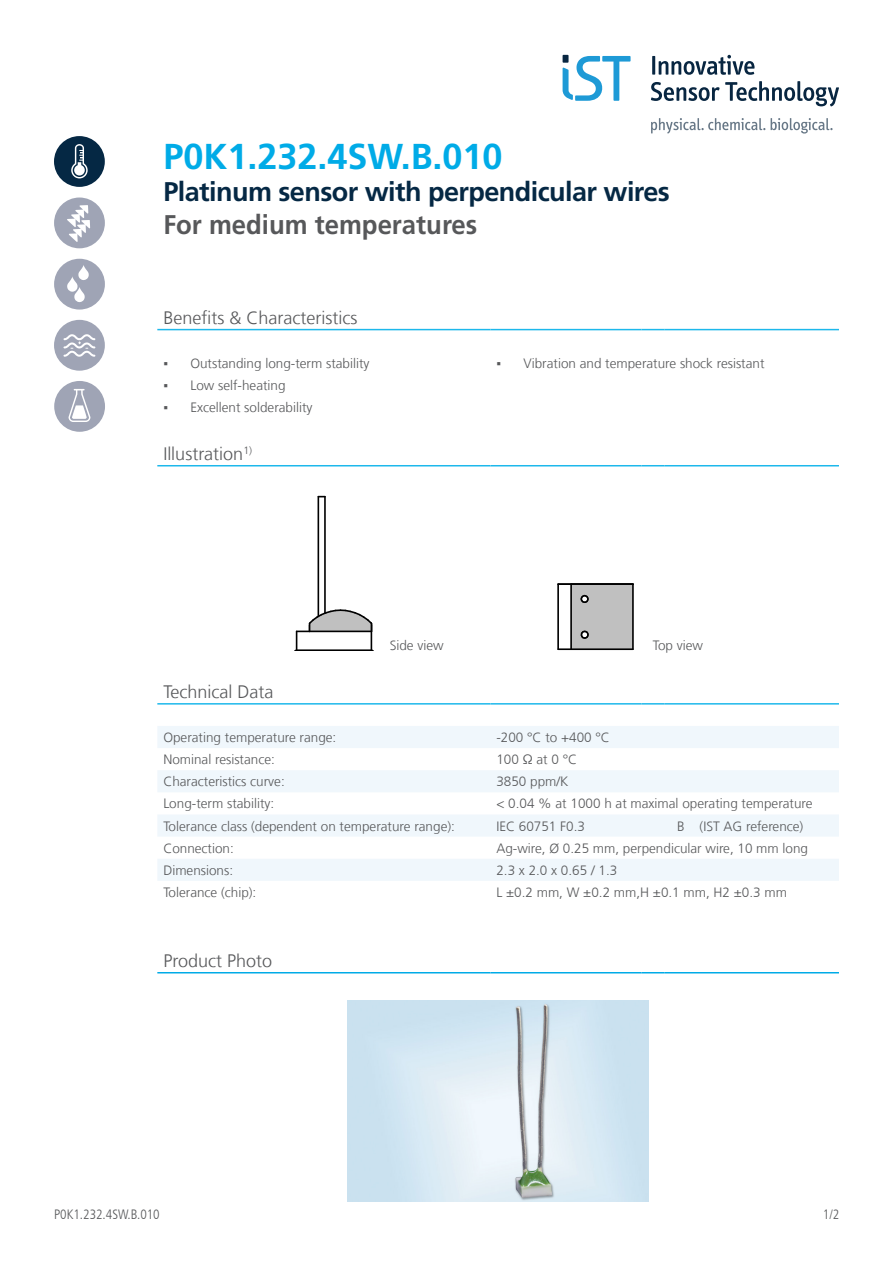
<style>
.page{position:relative;width:893px;height:1263px;background:#fff}
.page>*{position:absolute;margin:0;border:0;box-sizing:border-box;transform-origin:0 0}
.Heading{font:700 36px "Frutiger LT Com";color:#00abe7}
.Heading2{font:700 27px "Frutiger LT Com";letter-spacing:-.02em;color:#052844}
.Brief_Description{font:700 27px "Frutiger LT Com";color:#57585a;scale:.95 1}
.Subheading{font:300 18px "Frutiger LT Com";color:#57585a}
.Text{font:300 13.5px "Frutiger LT Com";color:#57585a}
.t1{font:300 condensed 13.5px "Frutiger LT Com";color:#57585a}
.s1{font-family:"Calibri";font-weight:400}
</style>
<div class="page">
<svg style="left:651px;top:81px;width:188px;height:26px"></svg>
<hr style="left:652px;top:56px;width:3px;height:19px;background:#082641">
<svg style="left:659px;top:55px;width:95px;height:20px"></svg>
<svg style="left:771px;top:118px;width:62px;height:16px"></svg>
<svg style="left:651px;top:118px;width:114px;height:16px"></svg>
<div style="left:563px;top:55px;width:5px;height:8px;background:#082641"></div>
<svg style="left:563px;top:56px;width:68px;height:45px"></svg>
<svg style="left:54px;top:136px;width:51px;height:51px"></svg>
<div style="left:54px;top:197px;width:51px;height:51px;background:#9fa4b5;border-radius:50%"></div>
<svg style="left:67px;top:205px;width:23px;height:37px"></svg>
<div style="left:54px;top:259px;width:51px;height:51px;background:#9fa4b5;border-radius:50%"></div>
<svg style="left:67px;top:265px;width:22px;height:37px"></svg>
<div style="left:54px;top:320px;width:51px;height:51px;background:#9fa4b5;border-radius:50%"></div>
<svg style="left:64px;top:334px;width:31px;height:23px"></svg>
<div style="left:54px;top:381px;width:51px;height:51px;background:#9fa4b5;border-radius:50%"></div>
<svg style="left:69px;top:389px;width:21px;height:33px"></svg>
<svg style="left:158px;top:726px;width:681px;height:155px;fill:#f0f7fc"></svg>
<hr style="left:157px;top:329px;width:333px;height:1px;background:#1db8eb">
<hr style="left:490px;top:329px;width:151px;height:1px;background:#1db8eb">
<svg style="left:641px;top:329px;width:24px;height:1px"></svg>
<hr style="left:665px;top:329px;width:174px;height:1px;background:#1db8eb">
<hr style="left:157px;top:465px;width:333px;height:1px;background:#1db8eb">
<hr style="left:490px;top:465px;width:151px;height:1px;background:#1db8eb">
<svg style="left:641px;top:465px;width:24px;height:1px"></svg>
<hr style="left:665px;top:465px;width:174px;height:1px;background:#1db8eb">
<hr style="left:157px;top:972px;width:333px;height:1px;background:#00abe7">
<hr style="left:490px;top:972px;width:151px;height:1px;background:#00abe7">
<svg style="left:641px;top:972px;width:24px;height:1px"></svg>
<hr style="left:665px;top:972px;width:174px;height:1px;background:#00abe7">
<hr style="left:157px;top:703px;width:333px;height:2px;background:#1db8eb">
<hr style="left:490px;top:703px;width:151px;height:2px;background:#1db8eb">
<hr style="left:641px;top:703px;width:24px;height:2px;background:#1db8eb">
<hr style="left:665px;top:703px;width:174px;height:2px;background:#1db8eb">
<svg style="left:296px;top:631px;width:1px;height:19px"></svg>
<hr style="left:297px;top:649px;width:74px;height:1px;background:#000">
<hr style="left:297px;top:631px;width:74px;height:1px;background:#000">
<svg style="left:307px;top:608px;width:66px;height:42px"></svg>
<hr style="left:318px;top:497px;width:1px;height:119px;background:#000">
<hr style="left:324px;top:497px;width:2px;height:116px;background:#000">
<hr style="left:557px;top:584px;width:2px;height:65px;background:#000">
<hr style="left:632px;top:584px;width:2px;height:65px;background:#000">
<hr style="left:558px;top:583px;width:75px;height:2px;background:#000">
<hr style="left:570px;top:584px;width:2px;height:65px;background:#000">
<hr style="left:558px;top:648px;width:75px;height:2px;background:#000">
<svg style="left:571px;top:585px;width:62px;height:64px;background:#b5b5b5"></svg>
<img style="left:347px;top:1001px;width:302px;height:201px">
<p class="Heading" style="left:163px;top:135px;width:341px">P0K1.232.4SW.B.010</p>
<p class="Heading2" style="left:163px;top:176px;width:508px">Platinum sensor with perpendicular wires</p>
<p class="Brief_Description" style="left:163px;top:208px;width:332px">For medium temperatures</p>
<p class="Subheading" style="left:163px;top:307px;width:196px">Benefits &amp; Characteristics</p>
<p class="Text" style="left:163px;top:355px;width:208px"><span class="s1">▪</span> Outstanding long-term stability</p>
<p class="Text" style="left:496px;top:355px;width:270px"><span class="s1">▪</span> Vibration and temperature shock resistant</p>
<p class="Text" style="left:163px;top:377px;width:124px"><span class="s1">▪</span> Low self-heating</p>
<p class="Text" style="left:163px;top:400px;width:151px"><span class="s1">▪</span> Excellent solderability</p>
<p class="Subheading" style="left:163px;top:443px;width:90px">Illustration<sup>1)</sup></p>
<p class="Text" style="left:390px;top:638px;width:55px">Side view</p>
<p class="Text" style="left:653px;top:638px;width:52px">Top view</p>
<p class="Subheading" style="left:163px;top:681px;width:111px">Technical Data</p>
<p class="Text" style="left:163px;top:729px;width:175px">Operating temperature range:</p>
<p class="Text" style="left:496px;top:729px;width:115px">-200 °C to +400 °C</p>
<p class="Text" style="left:163px;top:752px;width:113px">Nominal resistance:</p>
<p class="Text" style="left:496px;top:752px;width:82px">100 Ω at 0 °C</p>
<p class="Text" style="left:163px;top:774px;width:123px">Characteristics curve:</p>
<p class="Text" style="left:496px;top:774px;width:74px">3850 ppm/K</p>
<p class="Text" style="left:163px;top:796px;width:112px">Long-term stability:</p>
<p class="Text" style="left:496px;top:796px;width:318px">&lt; 0.04 % at 1000 h at maximal operating temperature</p>
<p class="Text" style="left:163px;top:818px;width:293px">Tolerance class (dependent on temperature range):</p>
<p class="Text" style="left:496px;top:818px;width:90px">IEC 60751 F0.3</p>
<p class="Text" style="left:677px;top:818px;width:128px">B (IST AG reference)</p>
<p class="Text" style="left:163px;top:840px;width:72px">Connection:</p>
<p class="Text" style="left:496px;top:840px;width:313px">Ag-wire, Ø 0.25 mm, perpendicular wire, 10 mm long</p>
<p class="Text" style="left:163px;top:862px;width:71px">Dimensions:</p>
<p class="Text" style="left:496px;top:862px;width:122px">2.3 x 2.0 x 0.65 / 1.3</p>
<p class="Text" style="left:163px;top:884px;width:95px">Tolerance (chip):</p>
<p class="Text" style="left:496px;top:884px;width:292px">L ±0.2 mm, W ±0.2 mm,H ±0.1 mm, H2 ±0.3 mm</p>
<p class="Subheading" style="left:163px;top:950px;width:110px">Product Photo</p>
<p class="t1" style="left:54px;top:1207px;width:107px">P0K1.232.4SW.B.010</p>
<p class="t1" style="left:823px;top:1207px;width:18px">1/2</p>
</div>
